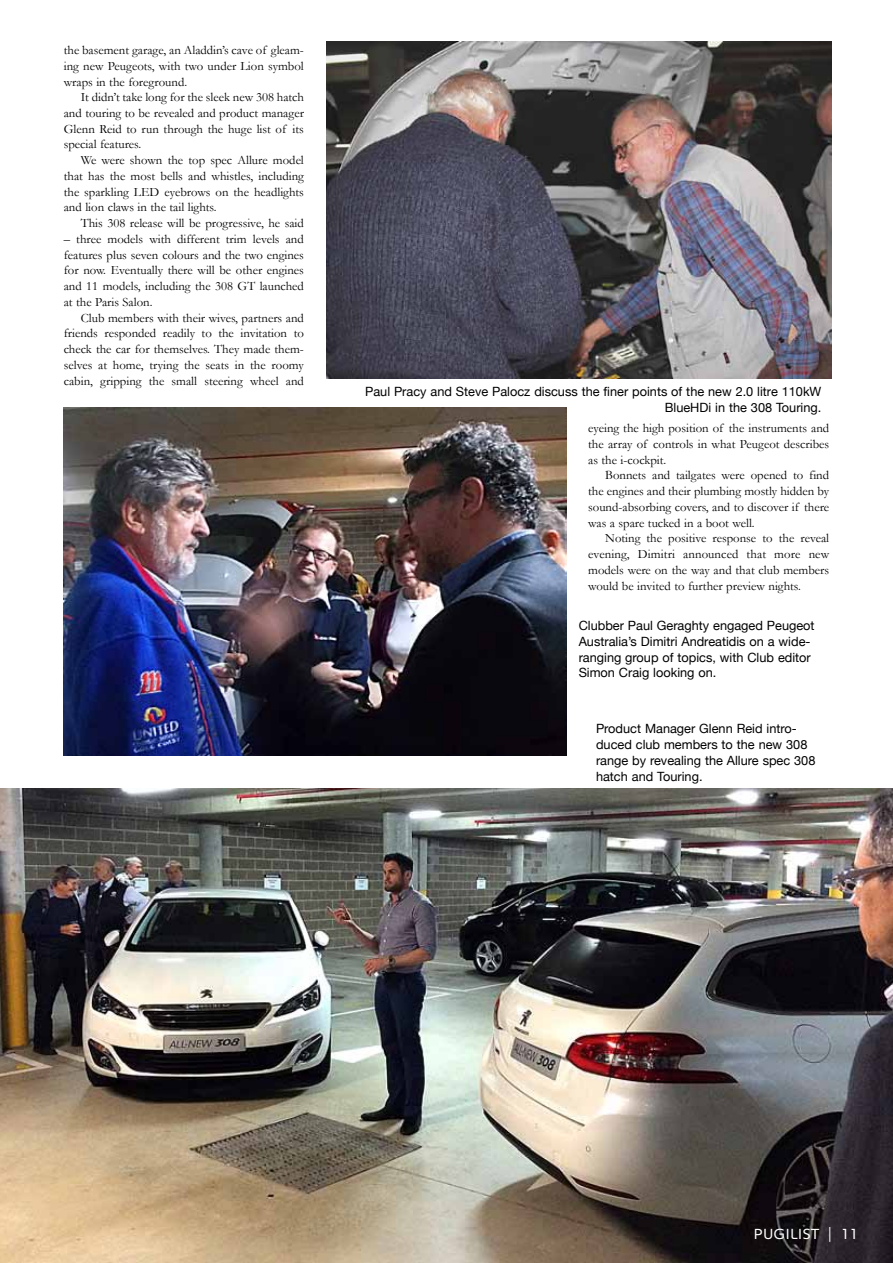
<style>
.page{position:relative;width:893px;height:1263px;background:#fff}
.page>*{position:absolute;margin:0;border:0;box-sizing:border-box;transform-origin:0 0}
.t1{font:15px "Peugeot";color:#fff}
.t2{font:12.75px/15.8px "Garamond";color:#000;text-align:justify}
.t3{font:12.75px/15.8px "Helvetica Neue";color:#000}
</style>
<div class="page">
<img style="left:0;top:788px;width:893px;height:475px">
<img style="left:326px;top:41px;width:505px;height:337px">
<img style="left:64px;top:408px;width:503px;height:347px">
<p class="t2" style="left:64px;top:42px;width:242px">the basement garage, an Aladdin’s cave of gleam&shy;ing new Peugeots, with two under Lion symbol wraps in the foreground.</p>
<p class="t2" style="left:64px;top:89px;width:242px;text-indent:17px">It didn’t take long for the sleek new 308 hatch and touring to be revealed and product manager Glenn Reid to run through the huge list of its special features.</p>
<p class="t2" style="left:64px;top:152px;width:242px;text-indent:17px">We were shown the top spec Allure model that has the most bells and whistles, including the sparkling LED eyebrows on the headlights and lion claws in the tail lights.</p>
<p class="t2" style="left:81px;top:215px;width:225px">This 308 release will be progressive, he said</p>
<p class="t2" style="left:64px;top:231px;width:242px">– three models with different trim levels and features plus seven colours and the two engines for now. Eventually there will be other engines and 11 models, including the 308 GT launched at the Paris Salon.</p>
<p class="t2" style="left:64px;top:310px;width:242px;text-indent:17px">Club members with their wives, partners and friends responded readily to the invitation to check the car for themselves. They made them&shy;selves at home, trying the seats in the roomy cabin, gripping the small steering wheel and</p>
<p class="t3" style="left:365px;top:383px;width:458px;text-align:right">Paul Pracy and Steve Palocz discuss the finer points of the new 2.0 litre 110kW<br>BlueHDi in the 308 Touring.</p>
<p class="t2" style="left:588px;top:420px;width:242px">eyeing the high position of the instruments and the array of controls in what Peugeot describes as the i-cockpit.</p>
<p class="t2" style="left:588px;top:467px;width:242px;text-indent:17px">Bonnets and tailgates were opened to find the engines and their plumbing mostly hidden by sound-absorbing covers, and to discover if there was a spare tucked in a boot well.</p>
<p class="t2" style="left:588px;top:530px;width:242px;text-indent:17px">Noting the positive response to the reveal evening, Dimitri announced that more new models were on the way and that club members would be invited to further preview nights.</p>
<p class="t3" style="left:579px;top:617px;width:237px">Clubber Paul Geraghty engaged Peugeot Australia’s Dimitri Andreatidis on a wide&shy;ranging group of topics, with Club editor Simon Craig looking on.</p>
<p class="t3" style="left:596px;top:720px;width:221px">Product Manager Glenn Reid intro&shy;duced club members to the new 308 range by revealing the Allure spec 308 hatch and Touring.</p>
<p class="t1" style="left:754px;top:1223px;width:106px">PUGILIST | 11</p>
</div>
